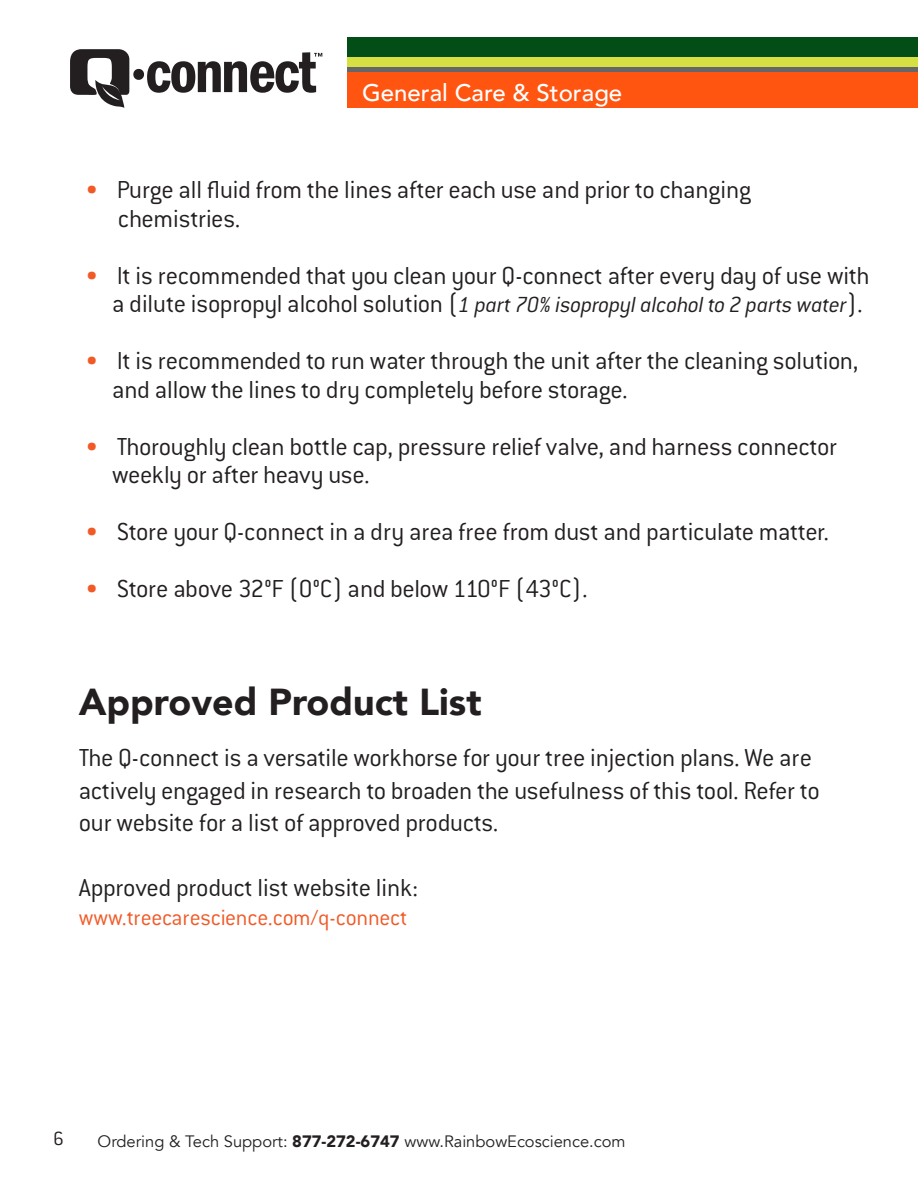
<style>
.page{position:relative;width:918px;height:1188px;background:#fff}
.page>*{position:absolute;margin:0;border:0;box-sizing:border-box;transform-origin:0 0}
.t1{font:900 37.5px "Avenir";color:#231f20}
.t2{font:300 27px/28.5px "Conduit ITC Std";letter-spacing:-.015em;color:#231f20}
.t3{font:italic 300 24px "Conduit ITC Std";letter-spacing:-.015em;color:#231f20}
.t4{font:300 24px "Conduit ITC Std";letter-spacing:-.01em;color:#f15a27}
.t5{font:500 24px "Avenir";color:#fff}
.t6{font:300 21px "Conduit ITC Std";color:#231f20}
.t7{font:16.5px "Avenir";color:#231f20}
.s1{color:#f15a27}
.s2{font-style:normal;font-size:27px}
.s3{font-weight:900}
</style>
<div class="page">
<div style="left:348px;top:37px;width:570px;height:60px;background:#034e17"></div>
<div style="left:348px;top:60px;width:570px;height:48px;background:#f51"></div>
<div style="left:348px;top:57px;width:570px;height:15px;background:#656668"></div>
<div style="left:348px;top:57px;width:570px;height:10px;background:#d6e043"></div>
<svg style="left:70px;top:49px;width:252px;height:59px"></svg>
<p class="t5" style="left:362px;top:83px;width:262px">General Care &amp; Storage</p>
<p class="t2" style="left:118px;top:177px;width:635px;text-indent:-33px"><span class="s1">•</span> Purge all fluid from the lines after each use and prior to changing chemistries.</p>
<p class="t2" style="left:85px;top:263px;width:786px"><span class="s1">•</span> It is recommended that you clean your Q-connect after every day of use with</p>
<p class="t3" style="left:112px;top:295px;width:752px"><span class="s2">a dilute isopropyl alcohol solution (</span>1 part 70% isopropyl alcohol to 2 parts water<span class="s2">).</span></p>
<p class="t2" style="left:112px;top:348px;width:748px;text-indent:-27px"><span class="s1">•</span> It is recommended to run water through the unit after the cleaning solution, and allow the lines to dry completely before storage.</p>
<p class="t2" style="left:112px;top:434px;width:727px;text-indent:-27px"><span class="s1">•</span> Thoroughly clean bottle cap, pressure relief valve, and harness connector weekly or after heavy use.</p>
<p class="t2" style="left:85px;top:519px;width:746px"><span class="s1">•</span> Store your Q-connect in a dry area free from dust and particulate matter.</p>
<p class="t2" style="left:85px;top:576px;width:504px"><span class="s1">•</span> Store above 32°F (0°C) and below 110°F (43°C).</p>
<h1 class="t1" style="left:79px;top:686px;width:404px">Approved Product List</h1>
<p class="t2" style="left:79px;top:744px;width:742px;line-height:32.4px">The Q-connect is a versatile workhorse for your tree injection plans. We are actively engaged in research to broaden the usefulness of this tool. Refer to our website for a list of approved products.</p>
<p class="t2" style="left:79px;top:875px;width:341px">Approved product list website link:</p>
<p class="t4" style="left:79px;top:907px;width:330px">www.treecarescience.com/q-connect</p>
<p class="t6" style="left:53px;top:1130px;width:12px">6</p>
<p class="t7" style="left:98px;top:1134px;width:529px">Ordering &amp; Tech Support: <span class="s3">877-272-6747</span> www.RainbowEcoscience.com</p>
</div>
